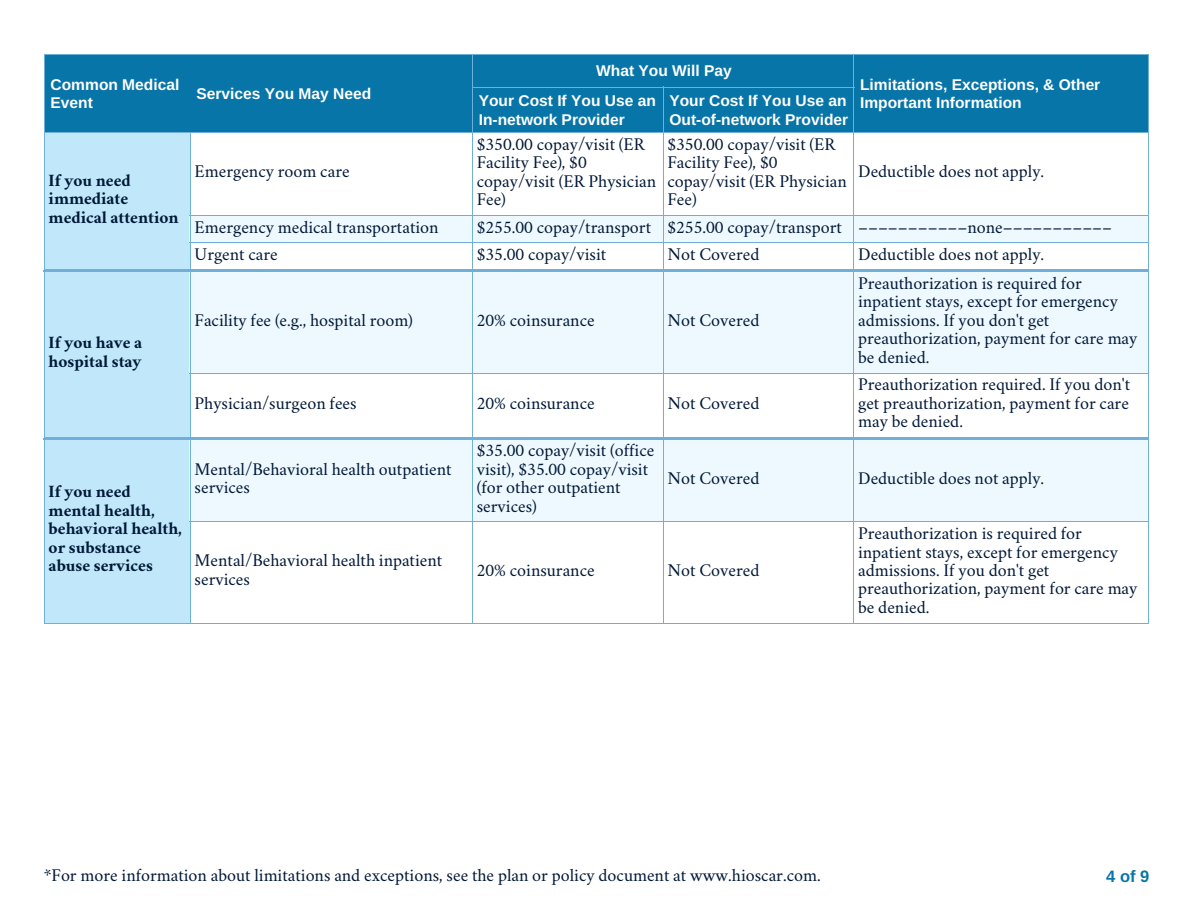
<style>
.page{position:relative;width:1188px;height:918px;background:#fff}
.page>*{position:absolute;margin:0;border:0;box-sizing:border-box;transform-origin:0 0}
.t1{font:700 16.5px "Arimo";color:#0775a8}
.t2{font:15.6px/18.5px "Crimson Text";letter-spacing:.005em;color:#001837}
.t3{font:700 15.6px/18.5px "Arimo";letter-spacing:.005em;color:#fff}
.t4{font:700 15.6px/18.5px "Crimson Text";letter-spacing:.005em;color:#001837}
</style>
<div class="page">
<div style="left:44px;top:54px;width:146px;height:78px;background:#0775a8"></div>
<div style="left:190px;top:54px;width:282px;height:78px;background:#0775a8"></div>
<div style="left:472px;top:54px;width:381px;height:33px;background:#0775a8"></div>
<div style="left:853px;top:54px;width:295px;height:78px;background:#0775a8"></div>
<div style="left:472px;top:87px;width:191px;height:45px;background:#0775a8"></div>
<div style="left:663px;top:87px;width:190px;height:45px;background:#0775a8"></div>
<div style="left:44px;top:132px;width:146px;height:138px;background:#c0e8fa"></div>
<div style="left:190px;top:215px;width:282px;height:27px;background:#eef8ff"></div>
<div style="left:472px;top:215px;width:191px;height:27px;background:#eef8ff"></div>
<div style="left:663px;top:215px;width:190px;height:27px;background:#eef8ff"></div>
<div style="left:853px;top:215px;width:295px;height:27px;background:#eef8ff"></div>
<div style="left:44px;top:271px;width:146px;height:166px;background:#c0e8fa"></div>
<div style="left:190px;top:271px;width:282px;height:102px;background:#eef8ff"></div>
<div style="left:472px;top:271px;width:191px;height:102px;background:#eef8ff"></div>
<div style="left:663px;top:271px;width:190px;height:102px;background:#eef8ff"></div>
<div style="left:853px;top:271px;width:295px;height:102px;background:#eef8ff"></div>
<div style="left:44px;top:439px;width:146px;height:184px;background:#c0e8fa"></div>
<div style="left:190px;top:439px;width:282px;height:83px;background:#eef8ff"></div>
<div style="left:472px;top:439px;width:191px;height:83px;background:#eef8ff"></div>
<div style="left:663px;top:439px;width:190px;height:83px;background:#eef8ff"></div>
<div style="left:853px;top:439px;width:295px;height:83px;background:#eef8ff"></div>
<hr style="left:853px;top:623px;width:296px;height:1px;background:#70afd9">
<hr style="left:1148px;top:522px;width:1px;height:102px;background:#70afd9">
<hr style="left:663px;top:623px;width:191px;height:1px;background:#70afd9">
<hr style="left:853px;top:522px;width:1px;height:102px;background:#70afd9">
<hr style="left:472px;top:623px;width:192px;height:1px;background:#70afd9">
<hr style="left:663px;top:522px;width:1px;height:102px;background:#70afd9">
<hr style="left:190px;top:623px;width:283px;height:1px;background:#70afd9">
<hr style="left:472px;top:522px;width:1px;height:102px;background:#70afd9">
<hr style="left:853px;top:522px;width:296px;height:1px;background:#70afd9">
<hr style="left:1148px;top:438px;width:1px;height:84px;background:#70afd9">
<hr style="left:663px;top:522px;width:191px;height:1px;background:#70afd9">
<hr style="left:853px;top:438px;width:1px;height:84px;background:#70afd9">
<hr style="left:472px;top:522px;width:192px;height:1px;background:#70afd9">
<hr style="left:663px;top:438px;width:1px;height:84px;background:#70afd9">
<hr style="left:190px;top:522px;width:283px;height:1px;background:#70afd9">
<hr style="left:472px;top:438px;width:1px;height:84px;background:#70afd9">
<hr style="left:44px;top:623px;width:147px;height:1px;background:#70afd9">
<hr style="left:44px;top:438px;width:1px;height:186px;background:#70afd9">
<hr style="left:190px;top:438px;width:1px;height:186px;background:#70afd9">
<hr style="left:853px;top:437px;width:296px;height:1px;background:#70afd9">
<hr style="left:1148px;top:373px;width:1px;height:65px;background:#70afd9">
<hr style="left:663px;top:437px;width:191px;height:1px;background:#70afd9">
<hr style="left:853px;top:373px;width:1px;height:65px;background:#70afd9">
<hr style="left:472px;top:437px;width:192px;height:1px;background:#70afd9">
<hr style="left:663px;top:373px;width:1px;height:65px;background:#70afd9">
<hr style="left:190px;top:437px;width:283px;height:1px;background:#70afd9">
<hr style="left:472px;top:373px;width:1px;height:65px;background:#70afd9">
<hr style="left:853px;top:373px;width:296px;height:1px;background:#70afd9">
<hr style="left:1148px;top:270px;width:1px;height:104px;background:#70afd9">
<hr style="left:663px;top:373px;width:191px;height:1px;background:#70afd9">
<hr style="left:853px;top:270px;width:1px;height:104px;background:#70afd9">
<hr style="left:472px;top:373px;width:192px;height:1px;background:#70afd9">
<hr style="left:663px;top:270px;width:1px;height:104px;background:#70afd9">
<hr style="left:190px;top:373px;width:283px;height:1px;background:#70afd9">
<hr style="left:472px;top:270px;width:1px;height:104px;background:#70afd9">
<hr style="left:44px;top:437px;width:147px;height:1px;background:#70afd9">
<hr style="left:44px;top:270px;width:1px;height:168px;background:#70afd9">
<hr style="left:190px;top:270px;width:1px;height:168px;background:#70afd9">
<hr style="left:853px;top:242px;width:296px;height:1px;background:#70afd9">
<svg style="left:1148px;top:216px;width:1px;height:54px"></svg>
<hr style="left:663px;top:242px;width:191px;height:1px;background:#70afd9">
<svg style="left:853px;top:216px;width:1px;height:54px"></svg>
<hr style="left:472px;top:242px;width:192px;height:1px;background:#70afd9">
<svg style="left:663px;top:216px;width:1px;height:54px"></svg>
<hr style="left:190px;top:242px;width:283px;height:1px;background:#70afd9">
<svg style="left:472px;top:216px;width:1px;height:54px"></svg>
<hr style="left:853px;top:215px;width:296px;height:1px;background:#70afd9">
<hr style="left:1148px;top:132px;width:1px;height:84px;background:#70afd9">
<hr style="left:663px;top:215px;width:191px;height:1px;background:#70afd9">
<hr style="left:853px;top:132px;width:1px;height:84px;background:#70afd9">
<hr style="left:472px;top:215px;width:192px;height:1px;background:#70afd9">
<hr style="left:663px;top:132px;width:1px;height:84px;background:#70afd9">
<hr style="left:190px;top:215px;width:283px;height:1px;background:#70afd9">
<hr style="left:472px;top:132px;width:1px;height:84px;background:#70afd9">
<hr style="left:44px;top:132px;width:1px;height:138px;background:#70afd9">
<hr style="left:190px;top:132px;width:1px;height:138px;background:#70afd9">
<hr style="left:663px;top:132px;width:191px;height:1px;background:#70afd9">
<hr style="left:472px;top:132px;width:192px;height:1px;background:#70afd9">
<hr style="left:663px;top:87px;width:1px;height:46px;background:#70afd9">
<hr style="left:853px;top:54px;width:296px;height:1px;background:#70afd9">
<hr style="left:853px;top:132px;width:296px;height:1px;background:#70afd9">
<hr style="left:853px;top:54px;width:1px;height:79px;background:#70afd9">
<hr style="left:1148px;top:54px;width:1px;height:79px;background:#70afd9">
<hr style="left:472px;top:54px;width:382px;height:1px;background:#70afd9">
<hr style="left:472px;top:87px;width:382px;height:1px;background:#70afd9">
<hr style="left:190px;top:54px;width:283px;height:1px;background:#70afd9">
<hr style="left:190px;top:132px;width:283px;height:1px;background:#70afd9">
<hr style="left:472px;top:54px;width:1px;height:79px;background:#70afd9">
<hr style="left:44px;top:54px;width:147px;height:1px;background:#70afd9">
<hr style="left:44px;top:132px;width:147px;height:1px;background:#70afd9">
<hr style="left:44px;top:54px;width:1px;height:79px;background:#70afd9">
<hr style="left:44px;top:438px;width:1105px;height:2px;background:#70afd9">
<hr style="left:44px;top:270px;width:1105px;height:2px;background:#70afd9">
<p class="t3" style="left:51px;top:75px;width:130px">Common Medical<br>Event</p>
<p class="t3" style="left:197px;top:85px;width:176px">Services You May Need</p>
<p class="t3" style="left:596px;top:61px;width:137px">What You Will Pay</p>
<p class="t3" style="left:860px;top:75px;width:242px">Limitations, Exceptions, &amp; Other</p>
<p class="t3" style="left:479px;top:91px;width:179px">Your Cost If You Use an</p>
<p class="t3" style="left:860px;top:93px;width:163px">Important Information</p>
<p class="t3" style="left:479px;top:110px;width:148px">In-network Provider</p>
<p class="t3" style="left:669px;top:91px;width:180px">Your Cost If You Use an<br>Out-of-network Provider</p>
<p class="t4" style="left:49px;top:173px;width:131px">If you need immediate medical attention</p>
<p class="t4" style="left:49px;top:336px;width:95px">If you have a hospital stay</p>
<p class="t4" style="left:49px;top:484px;width:135px">If you need mental health, behavioral health, or substance abuse services</p>
<p class="t2" style="left:195px;top:164px;width:157px">Emergency room care</p>
<p class="t2" style="left:477px;top:137px;width:181px">$350.00 copay/visit (ER<br>Facility Fee), $0 copay/visit (ER Physician<br>Fee)</p>
<p class="t2" style="left:667px;top:137px;width:181px">$350.00 copay/visit (ER<br>Facility Fee), $0 copay/visit (ER Physician<br>Fee)</p>
<p class="t2" style="left:858px;top:164px;width:188px">Deductible does not apply.</p>
<p class="t2" style="left:195px;top:220px;width:245px">Emergency medical transportation</p>
<p class="t2" style="left:477px;top:220px;width:637px">$255.00 copay/transport $255.00 copay/transport –––––––––––none–––––––––––</p>
<p class="t2" style="left:195px;top:247px;width:85px">Urgent care</p>
<p class="t2" style="left:477px;top:247px;width:131px">$35.00 copay/visit</p>
<p class="t2" style="left:667px;top:247px;width:94px">Not Covered</p>
<p class="t2" style="left:858px;top:247px;width:188px">Deductible does not apply.</p>
<p class="t2" style="left:195px;top:313px;width:220px">Facility fee (e.g., hospital room)</p>
<p class="t2" style="left:477px;top:313px;width:119px">20% coinsurance</p>
<p class="t2" style="left:667px;top:313px;width:94px">Not Covered</p>
<p class="t2" style="left:195px;top:396px;width:164px">Physician/surgeon fees</p>
<p class="t2" style="left:477px;top:396px;width:119px">20% coinsurance</p>
<p class="t2" style="left:667px;top:396px;width:94px">Not Covered</p>
<p class="t2" style="left:858px;top:276px;width:281px">Preauthorization is required for inpatient stays, except for emergency admissions. If you don't get preauthorization, payment for care may be denied.</p>
<p class="t2" style="left:858px;top:377px;width:274px;text-align:justify">Preauthorization required. If you don't get preauthorization, payment for care may be denied.</p>
<p class="t2" style="left:195px;top:462px;width:259px">Mental/Behavioral health outpatient services</p>
<p class="t2" style="left:477px;top:444px;width:179px">$35.00 copay/visit (office visit), $35.00 copay/visit (for other outpatient services)</p>
<p class="t2" style="left:667px;top:471px;width:94px">Not Covered</p>
<p class="t2" style="left:858px;top:471px;width:188px">Deductible does not apply.</p>
<p class="t2" style="left:195px;top:554px;width:249px">Mental/Behavioral health inpatient services</p>
<p class="t2" style="left:477px;top:563px;width:119px">20% coinsurance</p>
<p class="t2" style="left:667px;top:563px;width:94px">Not Covered</p>
<p class="t2" style="left:858px;top:526px;width:281px">Preauthorization is required for inpatient stays, except for emergency admissions. If you don't get preauthorization, payment for care may be denied.</p>
<p class="t2" style="left:44px;top:868px;width:778px">*For more information about limitations and exceptions, see the plan or policy document at www.hioscar.com.</p>
<p class="t1" style="left:1106px;top:868px;width:45px">4of9</p>
</div>
